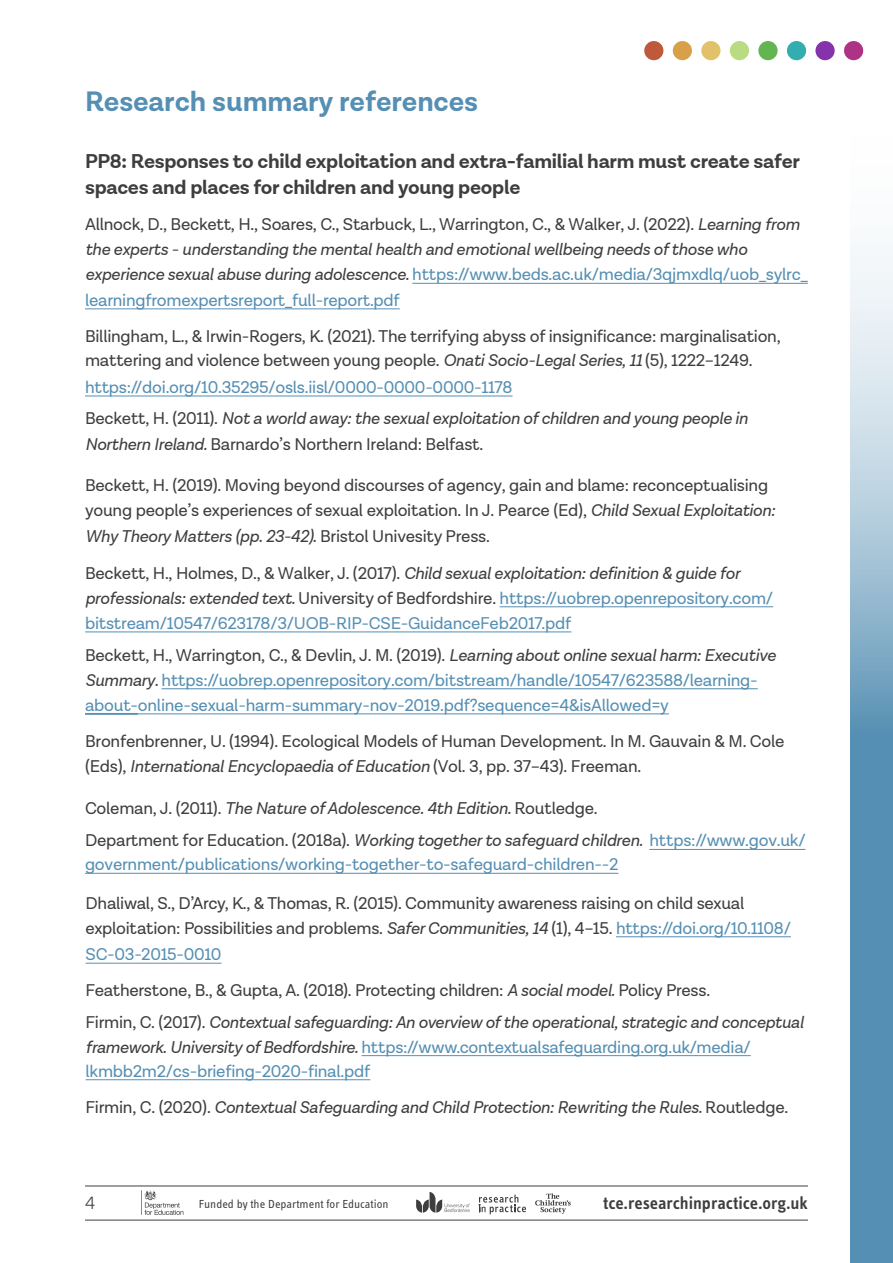
<style>
.page{position:relative;width:893px;height:1263px;background:#fff}
.page>*{position:absolute;margin:0;border:0;box-sizing:border-box;transform-origin:0 0}
.t1{font:700 28.5px "Lota Grotesque Alt 1";letter-spacing:-.005em;color:#558fb3}
.Body_Copy{font:700 20.25px/26.2px "Lota Grotesque Alt 1";letter-spacing:-.015em;color:#3e3e3f}
.t2{font:600 18px "Info Text Pro";letter-spacing:-.005em;color:#3e3e3f}
.t3{font:300 18px "Lota Grotesque Alt 1";color:#3e3e3f}
.Body_Copy-2{font:italic 17.25px/25.2px "Lota Grotesque Alt 1";letter-spacing:-.015em;color:#3e3e3f}
.Body_Copy-3{font:17.25px/25.5px "Lota Grotesque Alt 1";letter-spacing:-.015em;color:#3e3e3f}
.Body_Copy-4{font:17.25px/25px "Lota Grotesque Alt 1";letter-spacing:-.015em;color:#558fb3}
.t4{font:12px "Info Text Pro";color:#3e3e3f}
.s1{font-style:normal}
.s2{font-style:normal;color:#558fb3}
.s3{font-style:italic}
.s4{color:#3e3e3f}
.s5{font-style:italic;color:#3e3e3f}
.s6{color:#558fb3}
</style>
<div class="page">
<svg style="left:850px;top:256px;width:43px;height:1007px;fill:#558fb3"></svg>
<svg style="left:844px;top:41px;width:19px;height:19px"></svg>
<div style="left:644px;top:41px;width:19px;height:19px;background:#bf593b;border-radius:50%"></div>
<div style="left:673px;top:41px;width:19px;height:19px;background:#d8a149;border-radius:50%"></div>
<div style="left:701px;top:41px;width:19px;height:19px;background:#e1c26a;border-radius:50%"></div>
<div style="left:730px;top:41px;width:19px;height:19px;background:#b9dc82;border-radius:50%"></div>
<svg style="left:758px;top:41px;width:20px;height:19px"></svg>
<svg style="left:787px;top:41px;width:19px;height:19px"></svg>
<svg style="left:815px;top:41px;width:20px;height:19px"></svg>
<hr style="left:85px;top:1185px;width:723px;height:1px;background:#3e3e3f">
<hr style="left:85px;top:1220px;width:723px;height:1px;background:#3e3e3f">
<svg style="left:141px;top:1190px;width:42px;height:25px"></svg>
<svg style="left:535px;top:1193px;width:36px;height:21px"></svg>
<svg style="left:479px;top:1194px;width:47px;height:20px"></svg>
<svg style="left:416px;top:1192px;width:54px;height:20px"></svg>
<hr style="left:412px;top:283px;width:396px;height:1px;background:#558fb3">
<hr style="left:85px;top:308px;width:315px;height:1px;background:#558fb3">
<hr style="left:85px;top:396px;width:428px;height:1px;background:#558fb3">
<hr style="left:500px;top:606px;width:273px;height:1px;background:#558fb3">
<hr style="left:85px;top:631px;width:486px;height:1px;background:#558fb3">
<hr style="left:162px;top:688px;width:596px;height:1px;background:#558fb3">
<hr style="left:85px;top:714px;width:53px;height:1px;background:#558fb3">
<hr style="left:138px;top:713px;width:531px;height:1px;background:#558fb3">
<hr style="left:649px;top:849px;width:156px;height:1px;background:#558fb3">
<hr style="left:85px;top:873px;width:533px;height:1px;background:#558fb3">
<hr style="left:86px;top:1079px;width:284px;height:1px;background:#558fb3">
<hr style="left:362px;top:1055px;width:389px;height:1px;background:#558fb3">
<hr style="left:86px;top:963px;width:136px;height:1px;background:#558fb3">
<hr style="left:616px;top:936px;width:175px;height:1px;background:#558fb3">
<h1 class="t1" style="left:85px;top:85px;width:395px">Research summary references</h1>
<p class="Body_Copy" style="left:85px;top:149px;width:716px">PP8: Responses to child exploitation and extra-familial harm must create safer spaces and places for children and young people</p>
<p class="Body_Copy-2" style="left:85px;top:212px;width:724px"><span class="s1">Allnock, D., Beckett, H., Soares, C., Starbuck, L., Warrington, C., &amp; Walker, J. (2022).</span> Learning from the experts - understanding the mental health and emotional wellbeing needs of those who experience sexual abuse during adolescence. <span class="s2">https://www.beds.ac.uk/media/3qjmxdlq/uob_sylrc_ learningfromexpertsreport_full-report.pdf</span></p>
<p class="Body_Copy-3" style="left:85px;top:324px;width:697px;line-height:24.6px">Billingham, L., &amp; Irwin-Rogers, K. (2021). The terrifying abyss of insignificance: marginalisation, mattering and violence between young people. <span class="s3">Onati Socio-Legal Series, 11</span> (5), 1222–1249.</p>
<p class="Body_Copy-2" style="left:85px;top:372px;width:664px;line-height:31.3px"><span class="s2">https://doi.org/10.35295/osls.iisl/0000-0000-0000-1178<br></span><span class="s1">Beckett, H. (2011).</span> Not a world away: the sexual exploitation of children and young people in</p>
<p class="Body_Copy-3" style="left:85px;top:432px;width:400px"><span class="s3">Northern Ireland.</span> Barnardo’s Northern Ireland: Belfast.</p>
<p class="Body_Copy-3" style="left:85px;top:472px;width:692px">Beckett, H. (2019). Moving beyond discourses of agency, gain and blame: reconceptualising young people’s experiences of sexual exploitation. In J. Pearce (Ed), <span class="s3">Child Sexual Exploitation:<br>Why Theory Matters (pp. 23-42).</span> Bristol Univesity Press.</p>
<p class="Body_Copy-4" style="left:85px;top:561px;width:690px"><span class="s4">Beckett, H., Holmes, D., &amp; Walker, J. (2017).</span> <span class="s5">Child sexual exploitation: definition &amp; guide for professionals: extended text.</span> <span class="s4">University of Bedfordshire.</span> https://uobrep.openrepository.com/ bitstream/10547/623178/3/UOB-RIP-CSE-GuidanceFeb2017.pdf</p>
<p class="Body_Copy-4" style="left:85px;top:643px;width:692px"><span class="s4">Beckett, H., Warrington, C., &amp; Devlin, J. M. (2019).</span> <span class="s5">Learning about online sexual harm: Executive<br>Summary.</span> https://uobrep.openrepository.com/bitstream/handle/10547/623588/learning&shy;about-online-sexual-harm-summary-nov-2019.pdf?sequence=4&amp;isAllowed=y</p>
<p class="Body_Copy-3" style="left:85px;top:729px;width:701px">Bronfenbrenner, U. (1994). Ecological Models of Human Development. In M. Gauvain &amp; M. Cole (Eds), <span class="s3">International Encyclopaedia of Education</span> (Vol. 3, pp. 37–43). Freeman.</p>
<p class="Body_Copy-2" style="left:85px;top:792px;width:722px;line-height:32.5px"><span class="s1">Coleman, J. (2011).</span> The Nature ofAdolescence. 4th Edition. <span class="s1">Routledge.<br>Department for Education. (2018a).</span> Working together to safeguard children. <span class="s2">https://www.gov.uk/</span></p>
<p class="Body_Copy-4" style="left:85px;top:852px;width:535px">government/publications/working-together-to-safeguard-children--2</p>
<p class="Body_Copy-3" style="left:86px;top:891px;width:707px;line-height:24.6px">Dhaliwal, S., D’Arcy, K., &amp; Thomas, R. (2015). Community awareness raising on child sexual exploitation: Possibilities and problems. <span class="s3">Safer Communities, 14</span> (1), 4–15. <span class="s6">https://doi.org/10.1108/</span></p>
<p class="Body_Copy-3" style="left:86px;top:936px;width:626px;line-height:36.2px"><span class="s6">SC-03-2015-0010<br></span>Featherstone, B., &amp; Gupta, A. (2018). Protecting children: <span class="s3">A social model.</span> Policy Press.</p>
<p class="Body_Copy-2" style="left:86px;top:1010px;width:719px;line-height:24.3px"><span class="s1">Firmin, C. (2017).</span> Contextual safeguarding: An overview of the operational, strategic and conceptual framework. University of Bedfordshire. <span class="s2">https://www.contextualsafeguarding.org.uk/media/ lkmbb2m2/cs-briefing-2020-final.pdf</span></p>
<p class="Body_Copy-2" style="left:86px;top:1095px;width:704px"><span class="s1">Firmin, C. (2020).</span> Contextual Safeguarding and Child Protection: Rewriting the Rules. <span class="s1">Routledge.</span></p>
<p class="t3" style="left:85px;top:1193px;width:12px">4</p>
<p class="t4" style="left:199px;top:1196px;width:191px">Funded by the Department for Education</p>
<p class="t2" style="left:603px;top:1192px;width:206px">tce.researchinpractice.org.uk</p>
</div>
